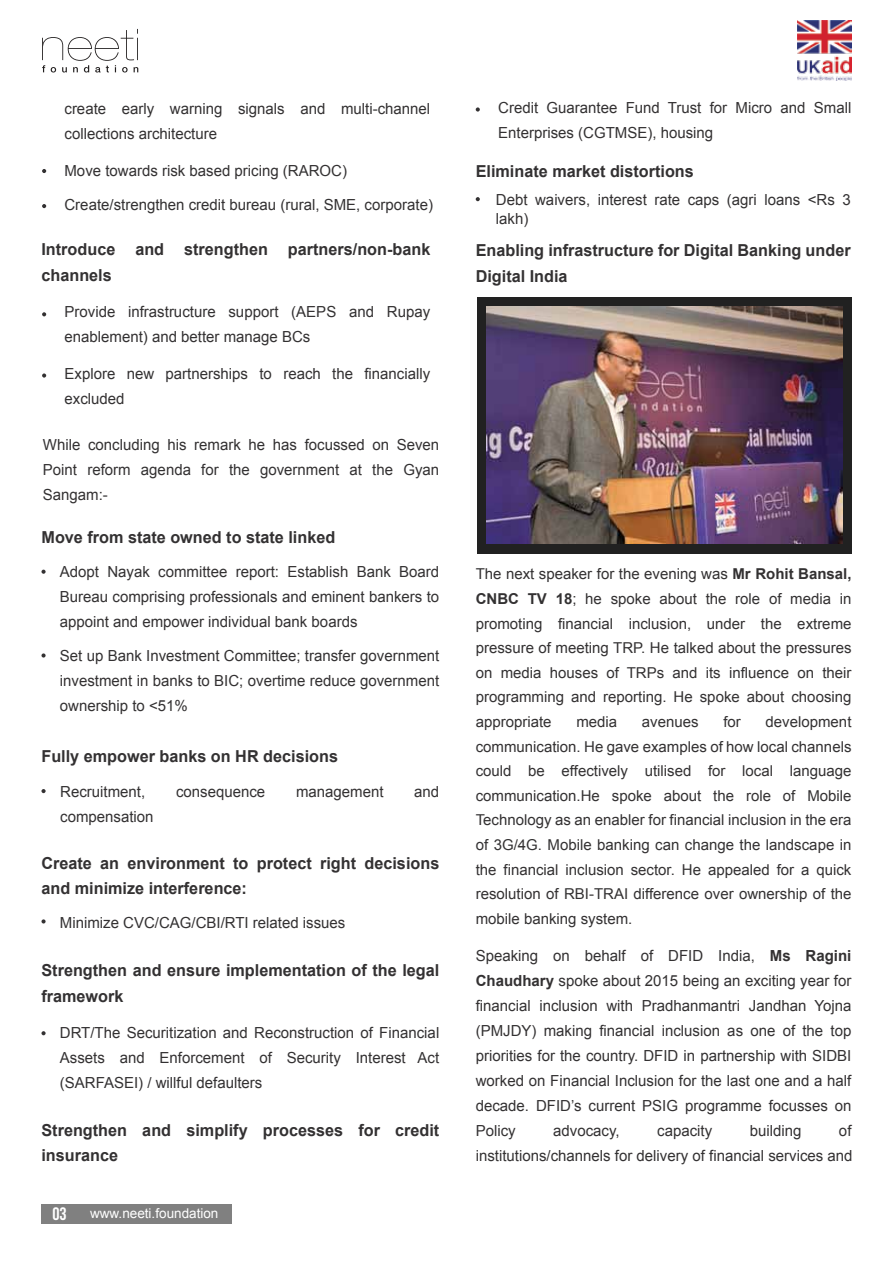
<style>
.page{position:relative;width:893px;height:1263px;background:#fff}
.page>*{position:absolute;margin:0;border:0;box-sizing:border-box;transform-origin:0 0}
.t1{font:18px "Bebas Neue";color:#fff}
.t2{font:700 16.5px/25.5px "Arial";color:#333132}
.t3{font:15.3px/25px "Arial";color:#333132;text-align:justify}
.t4{font:15px/24.6px "Arial";color:#333132;text-align:justify}
.t5{font:13.5px "Arial";color:#fff}
.s1{font-weight:700}
</style>
<div class="page">
<div style="left:477px;top:297px;width:374px;height:256px;background:#212121"></div>
<img style="left:486px;top:307px;width:356px;height:236px">
<img style="left:797px;top:21px;width:55px;height:60px">
<svg style="left:42px;top:29px;width:96px;height:44px"></svg>
<div style="left:41px;top:1204px;width:191px;height:19px;background:#808080"></div>
<svg style="left:42px;top:169px;width:4px;height:4px"></svg>
<svg style="left:476px;top:107px;width:4px;height:5px"></svg>
<svg style="left:476px;top:197px;width:4px;height:4px"></svg>
<svg style="left:42px;top:204px;width:4px;height:4px"></svg>
<svg style="left:42px;top:312px;width:4px;height:4px"></svg>
<svg style="left:42px;top:373px;width:4px;height:5px"></svg>
<svg style="left:41px;top:570px;width:5px;height:4px"></svg>
<svg style="left:41px;top:653px;width:5px;height:4px"></svg>
<svg style="left:41px;top:789px;width:5px;height:4px"></svg>
<svg style="left:41px;top:919px;width:5px;height:4px"></svg>
<svg style="left:41px;top:1031px;width:5px;height:4px"></svg>
<p class="t3" style="left:64px;top:96px;width:367px">create early warning signals and multi-channel collections architecture</p>
<p class="t3" style="left:64px;top:158px;width:284px">Move towards risk based pricing (RAROC)</p>
<p class="t3" style="left:64px;top:192px;width:370px">Create/strengthen credit bureau (rural, SME, corporate)</p>
<p class="t2" style="left:41px;top:237px;width:390px">Introduce and strengthen partners/non-bank channels</p>
<p class="t3" style="left:64px;top:299px;width:367px">Provide infrastructure support (AEPS and Rupay enablement) and better manage BCs</p>
<p class="t3" style="left:64px;top:361px;width:367px">Explore new partnerships to reach the financially excluded</p>
<p class="t3" style="left:43px;top:432px;width:398px">While concluding his remark he has focussed on Seven Point reform agenda for the government at the Gyan Sangam:-</p>
<p class="t2" style="left:41px;top:525px;width:295px">Move from state owned to state linked</p>
<p class="t3" style="left:60px;top:559px;width:381px">Adopt Nayak committee report: Establish Bank Board Bureau comprising professionals and eminent bankers to appoint and empower individual bank boards</p>
<p class="t3" style="left:60px;top:643px;width:381px">Set up Bank Investment Committee; transfer government investment in banks to BIC; overtime reduce government ownership to &lt;51%</p>
<p class="t2" style="left:41px;top:743px;width:298px">Fully empower banks on HR decisions</p>
<p class="t3" style="left:60px;top:779px;width:87px">Recruitment,</p>
<p class="t3" style="left:176px;top:779px;width:91px">consequence</p>
<p class="t3" style="left:296px;top:779px;width:89px">management</p>
<p class="t3" style="left:414px;top:779px;width:27px">and</p>
<p class="t3" style="left:60px;top:804px;width:95px">compensation</p>
<p class="t2" style="left:41px;top:851px;width:399px">Create an environment to protect right decisions and minimize interference:</p>
<p class="t3" style="left:60px;top:910px;width:287px">Minimize CVC/CAG/CBI/RTI related issues</p>
<p class="t2" style="left:41px;top:958px;width:399px">Strengthen and ensure implementation of the legal framework</p>
<p class="t3" style="left:60px;top:1021px;width:381px">DRT/The Securitization and Reconstruction of Financial Assets and Enforcement of Security Interest Act (SARFASEI) / willful defaulters</p>
<p class="t2" style="left:41px;top:1118px;width:399px">Strengthen and simplify processes for credit insurance</p>
<p class="t1" style="left:52px;top:1204px;width:16px">03</p>
<p class="t5" style="left:90px;top:1205px;width:130px">www.neeti.foundation</p>
<p class="t3" style="left:498px;top:95px;width:355px">Credit Guarantee Fund Trust for Micro and Small<br>Enterprises (CGTMSE), housing</p>
<p class="t2" style="left:476px;top:159px;width:220px">Eliminate market distortions</p>
<p class="t3" style="left:496px;top:190px;width:356px;line-height:19px">Debt waivers, interest rate caps (agri loans &lt;Rs 3 lakh)</p>
<p class="t2" style="left:476px;top:238px;width:376px">Enabling infrastructure for Digital Banking under<br>Digital India</p>
<p class="t4" style="left:476px;top:562px;width:377px">The next speaker for the evening was <span class="s1">Mr Rohit Bansal, CNBC TV 18</span>; he spoke about the role of media in promoting financial inclusion, under the extreme pressure of meeting TRP. He talked about the pressures on media houses of TRPs and its influence on their programming and reporting. He spoke about choosing appropriate</p>
<p class="t4" style="left:576px;top:709px;width:42px">media</p>
<p class="t4" style="left:642px;top:709px;width:58px">avenues</p>
<p class="t4" style="left:723px;top:709px;width:19px">for</p>
<p class="t4" style="left:476px;top:709px;width:377px;text-indent:290px">development communication. He gave examples of how local channels could be effectively utilised for local language communication.He spoke about the role of Mobile Technology as an enabler for financial inclusion in the era of 3G/4G. Mobile banking can change the landscape in the financial inclusion sector. He appealed for a quick resolution of RBI-TRAI difference over ownership of the mobile banking system.</p>
<p class="t3" style="left:476px;top:943px;width:377px">Speaking on behalf of DFID India, <span class="s1">Ms Ragini Chaudhary</span> spoke about 2015 being an exciting year for financial inclusion with Pradhanmantri Jandhan Yojna (PMJDY) making financial inclusion as one of the top priorities for the country. DFID in partnership with SIDBI worked on Financial Inclusion for the last one and a half decade. DFID’s current PSIG programme focusses on Policy</p>
<p class="t3" style="left:476px;top:1118px;width:378px;text-align:right">of<br>institutions/channels for delivery of financial services and</p>
<p class="t3" style="left:553px;top:1118px;width:68px">advocacy,</p>
<p class="t3" style="left:657px;top:1118px;width:57px">capacity</p>
<p class="t3" style="left:750px;top:1118px;width:53px">building</p>
</div>
